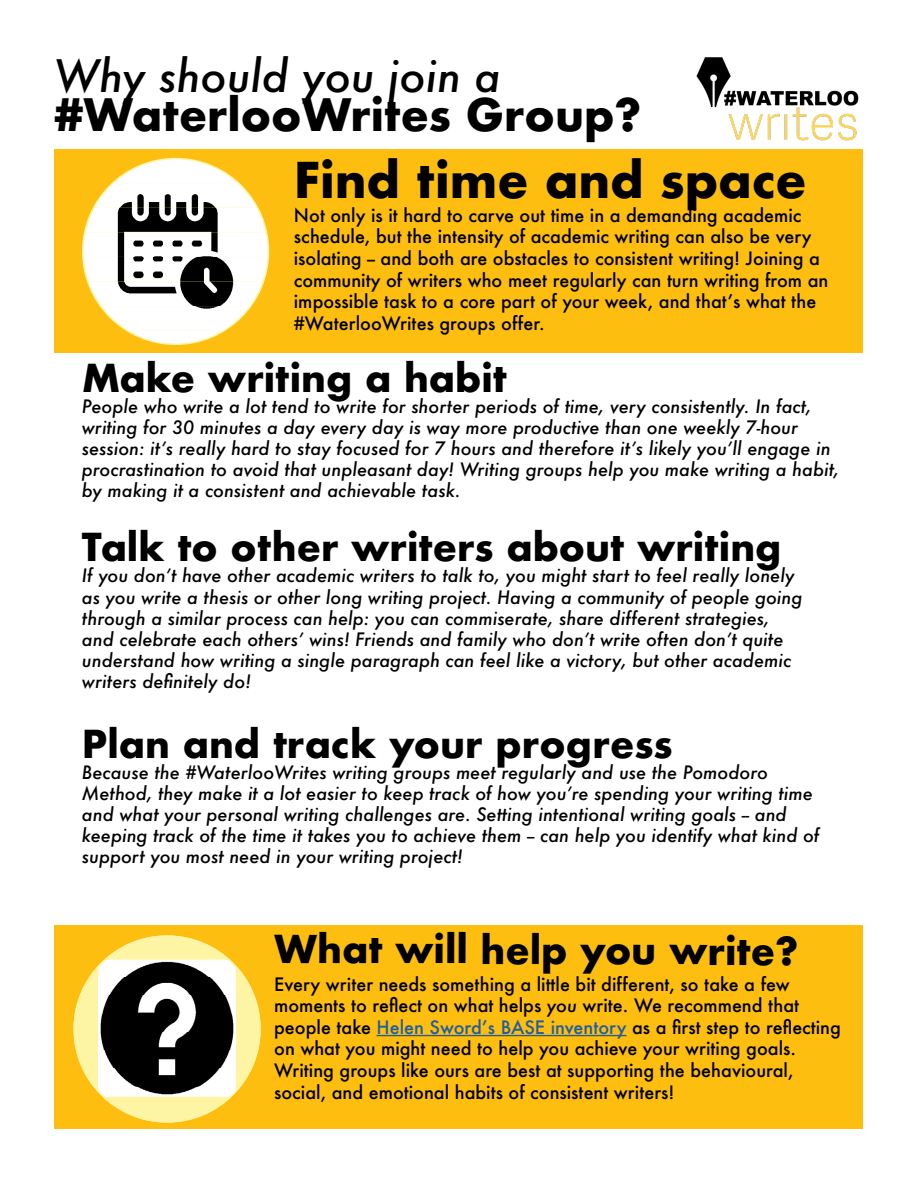
<style>
.page{position:relative;width:918px;height:1188px;background:#fff}
.page>*{position:absolute;margin:0;border:0;box-sizing:border-box;transform-origin:0 0}
.t1{font:700 48px "Futura";color:#000}
.t2{font:700 43.5px "Futura";color:#000}
.t3{font:italic 500 43.5px "Futura";color:#000}
.t4{font:700 37.5px "Futura";color:#000}
.t5{font:italic 500 18px/21px "Futura";color:#000}
.t6{font:500 18px/21.6px "Futura";color:#000}
.s1{font-style:italic}
.s2{color:#215e9e}
</style>
<div class="page">
<div style="left:55px;top:149px;width:808px;height:204px;background:#febe10"></div>
<img style="left:113px;top:159px;width:126px;height:24px">
<img style="left:94px;top:183px;width:164px;height:25px">
<img style="left:85px;top:208px;width:182px;height:24px">
<img style="left:83px;top:232px;width:185px;height:50px">
<img style="left:88px;top:282px;width:175px;height:24px">
<img style="left:101px;top:306px;width:150px;height:25px">
<img style="left:127px;top:331px;width:97px;height:13px">
<div style="left:55px;top:925px;width:808px;height:204px;background:#febe10"></div>
<hr style="left:377px;top:1035px;width:250px;height:1px;background:#215e9e">
<div style="left:74px;top:936px;width:186px;height:186px;background:#fdf5a3;border-radius:50%"></div>
<img style="left:99px;top:960px;width:137px;height:137px">
<img style="left:696px;top:57px;width:163px;height:84px">
<h2 class="t3" style="left:54px;top:46px;width:448px">Why should you join a</h2>
<h2 class="t2" style="left:54px;top:83px;width:589px">#WaterlooWrites Group?</h2>
<h1 class="t1" style="left:294px;top:145px;width:514px">Find time and space</h1>
<p class="t6" style="left:294px;top:204px;width:536px">Not only is it hard to carve out time in a demanding academic schedule, but the intensity of academic writing can also be very isolating -- and both are obstacles to consistent writing! Joining a community of writers who meet regularly can turn writing from an impossible task to a core part of your week, and that’s what the #WaterlooWrites groups offer.</p>
<h3 class="t4" style="left:82px;top:351px;width:427px">Make writing a habit</h3>
<p class="t5" style="left:82px;top:396px;width:759px">People who write a lot tend to write for shorter periods of time, very consistently. In fact, writing for 30 minutes a day every day is way more productive than one weekly 7-hour session: it’s really hard to stay focused for 7 hours and therefore it’s likely you’ll engage in procrastination to avoid that unpleasant day! Writing groups help you make writing a habit, by making it a consistent and achievable task.</p>
<h3 class="t4" style="left:82px;top:520px;width:701px">Talk to other writers about writing</h3>
<p class="t5" style="left:82px;top:565px;width:722px">If you don’t have other academic writers to talk to, you might start to feel really lonely as you write a thesis or other long writing project. Having a community of people going through a similar process can help: you can commiserate, share different strategies, and celebrate each others’ wins! Friends and family who don’t write often don’t quite understand how writing a single paragraph can feel like a victory, but other academic writers definitely do!</p>
<h3 class="t4" style="left:82px;top:717px;width:592px">Plan and track your progress</h3>
<p class="t5" style="left:82px;top:762px;width:739px">Because the #WaterlooWrites writing groups meet regularly and use the Pomodoro Method, they make it a lot easier to keep track of how you’re spending your writing time and what your personal writing challenges are. Setting intentional writing goals -- and keeping track of the time it takes you to achieve them -- can help you identify what kind of support you most need in your writing project!</p>
<h3 class="t4" style="left:274px;top:923px;width:526px">What will help you write?</h3>
<p class="t6" style="left:274px;top:973px;width:568px">Every writer needs something a little bit different, so take a few moments to reflect on what helps <span class="s1">you</span> write. We recommend that people take <span class="s2">Helen Sword’s BASE inventory</span> as a first step to reflecting on what you might need to help you achieve your writing goals.<br>Writing groups like ours are best at supporting the behavioural, social, and emotional habits of consistent writers!</p>
</div>
